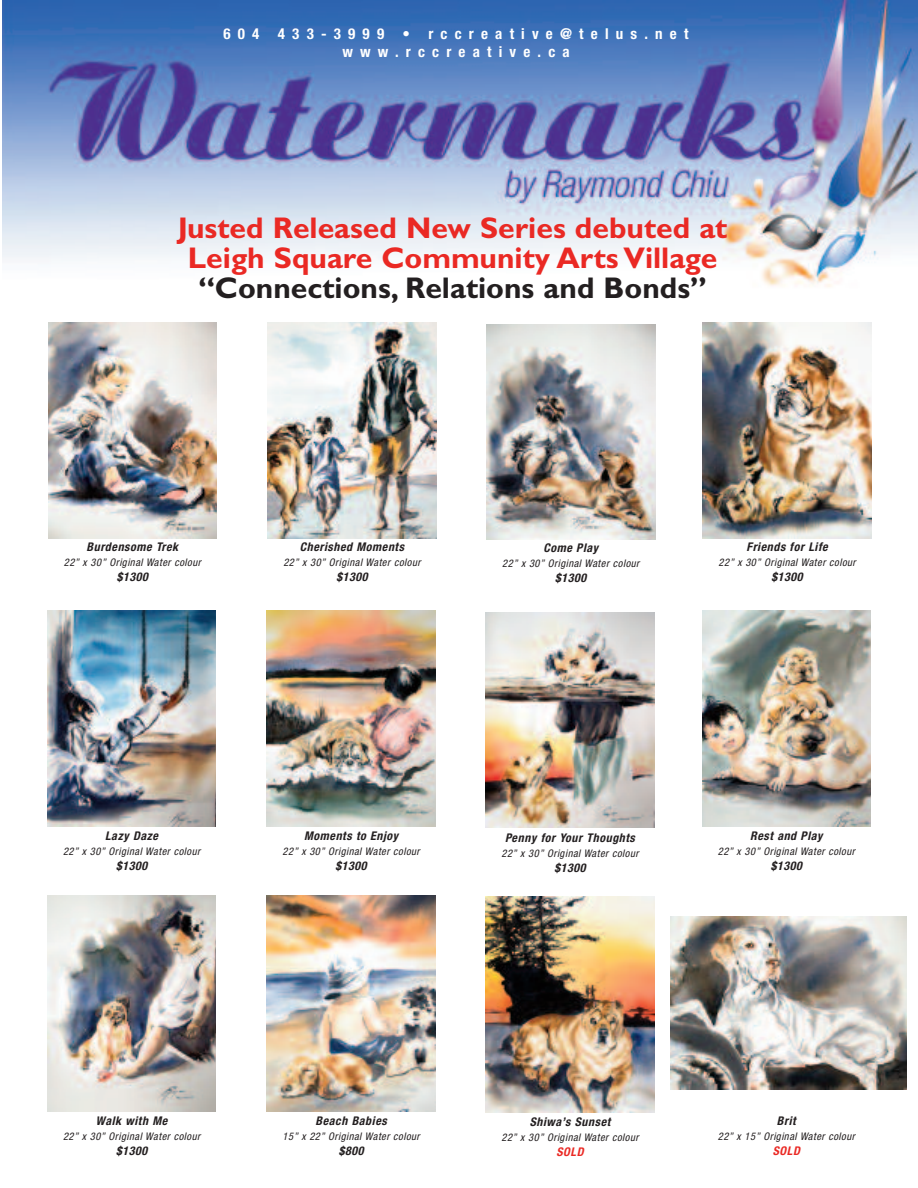
<style>
.page{position:relative;width:918px;height:1188px;background:#fff}
.page>*{position:absolute;margin:0;border:0;box-sizing:border-box;transform-origin:0 0}
.t1{font:700 30px/30px "Gill Sans";color:#ea2924;text-align:center}
.t2{font:700 30px "Gill Sans";color:#231f20}
.t3{font:700 condensed 15px/18px "Helvetica Neue";letter-spacing:.48em;color:#fff;text-align:center}
.t4{font:italic 700 condensed 12px "Helvetica Neue";letter-spacing:.05em;color:#231f20}
.t5{font:italic 700 condensed 12px "Helvetica Neue";letter-spacing:.05em;color:#ea2924}
.t6{font:italic condensed 10.5px "Helvetica Neue";letter-spacing:.05em;color:#231f20}
</style>
<div class="page">
<img style="left:2px;top:0;width:915px;height:287px">
<img style="left:48px;top:322px;width:169px;height:216px">
<img style="left:268px;top:322px;width:168px;height:216px">
<img style="left:486px;top:324px;width:169px;height:216px">
<img style="left:703px;top:322px;width:168px;height:216px">
<img style="left:47px;top:610px;width:169px;height:216px">
<img style="left:267px;top:610px;width:169px;height:216px">
<img style="left:486px;top:612px;width:168px;height:216px">
<img style="left:702px;top:610px;width:169px;height:216px">
<img style="left:47px;top:895px;width:169px;height:216px">
<img style="left:267px;top:895px;width:169px;height:216px">
<img style="left:486px;top:897px;width:168px;height:216px">
<img style="left:671px;top:917px;width:236px;height:173px">
<h2 class="t3" style="left:224px;top:26px;width:467px">604 433-3999 • rccreative@telus.net www.rccreative.ca</h2>
<h1 class="t1" style="left:178px;top:216px;width:551px">Justed Released New Series debuted at<br>Leigh Square Community Arts Village</h1>
<h1 class="t2" style="left:198px;top:277px;width:511px">“Connections, Relations and Bonds”</h1>
<p class="t4" style="left:87px;top:542px;width:93px">Burdensome Trek</p>
<p class="t6" style="left:64px;top:558px;width:139px">22” x 30” Original Water colour</p>
<p class="t4" style="left:117px;top:572px;width:33px">$1300</p>
<p class="t4" style="left:300px;top:542px;width:106px">Cherished Moments</p>
<p class="t6" style="left:283px;top:558px;width:139px">22” x 30” Original Water colour</p>
<p class="t4" style="left:336px;top:572px;width:33px">$1300</p>
<p class="t4" style="left:543px;top:544px;width:56px">Come Play</p>
<p class="t6" style="left:502px;top:560px;width:139px">22” x 30” Original Water colour</p>
<p class="t4" style="left:555px;top:574px;width:33px">$1300</p>
<p class="t4" style="left:747px;top:542px;width:83px">Friends for Life</p>
<p class="t6" style="left:719px;top:558px;width:139px">22” x 30” Original Water colour</p>
<p class="t4" style="left:772px;top:572px;width:33px">$1300</p>
<p class="t4" style="left:105px;top:832px;width:54px">Lazy Daze</p>
<p class="t6" style="left:63px;top:848px;width:139px">22” x 30” Original Water colour</p>
<p class="t4" style="left:116px;top:862px;width:33px">$1300</p>
<p class="t4" style="left:304px;top:832px;width:96px">Moments to Enjoy</p>
<p class="t6" style="left:283px;top:848px;width:139px">22” x 30” Original Water colour</p>
<p class="t4" style="left:336px;top:862px;width:33px">$1300</p>
<p class="t4" style="left:505px;top:833px;width:131px">Penny for Your Thoughts</p>
<p class="t6" style="left:502px;top:849px;width:139px">22” x 30” Original Water colour</p>
<p class="t4" style="left:555px;top:863px;width:33px">$1300</p>
<p class="t4" style="left:750px;top:832px;width:74px">Rest and Play</p>
<p class="t6" style="left:718px;top:848px;width:139px">22” x 30” Original Water colour</p>
<p class="t4" style="left:771px;top:862px;width:33px">$1300</p>
<p class="t4" style="left:96px;top:1116px;width:73px">Walk with Me</p>
<p class="t6" style="left:63px;top:1132px;width:139px">22” x 30” Original Water colour</p>
<p class="t4" style="left:116px;top:1146px;width:33px">$1300</p>
<p class="t4" style="left:316px;top:1116px;width:73px">Beach Babies</p>
<p class="t6" style="left:283px;top:1132px;width:139px">15” x 22” Original Water colour</p>
<p class="t4" style="left:339px;top:1146px;width:26px">$800</p>
<p class="t4" style="left:530px;top:1118px;width:82px">Shiwa’s Sunset</p>
<p class="t6" style="left:502px;top:1134px;width:139px">22” x 30” Original Water colour</p>
<p class="t5" style="left:557px;top:1148px;width:29px">SOLD</p>
<p class="t4" style="left:777px;top:1116px;width:20px">Brit</p>
<p class="t6" style="left:718px;top:1132px;width:139px">22” x 15” Original Water colour</p>
<p class="t5" style="left:773px;top:1146px;width:29px">SOLD</p>
</div>
